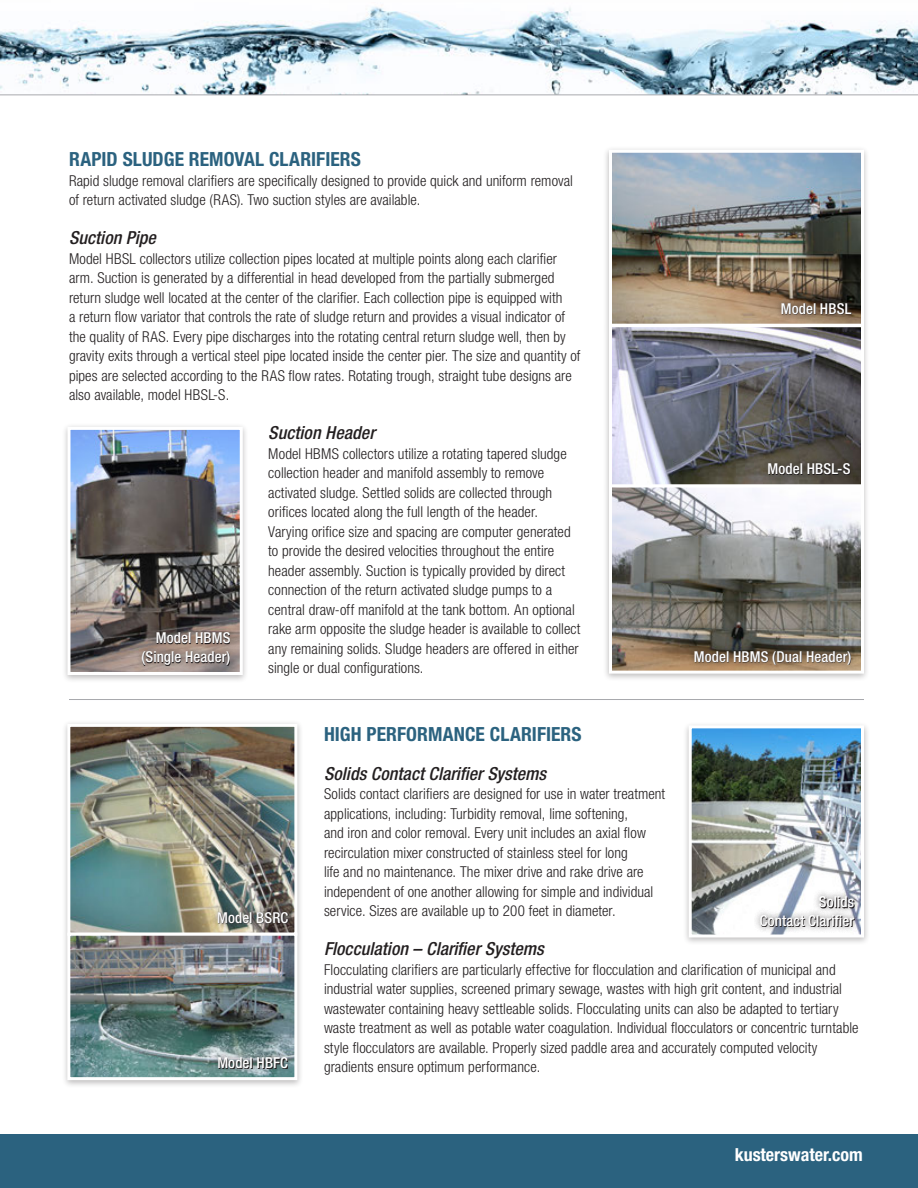
<style>
.page{position:relative;width:918px;height:1188px;background:#fff}
.page>*{position:absolute;margin:0;border:0;box-sizing:border-box;transform-origin:0 0}
.t1{font:700 condensed 19.5px "Helvetica Neue LT";letter-spacing:.005em;color:#2b627f}
.t2{font:italic 500 condensed 18px "Helvetica Neue LT";letter-spacing:.005em;color:#231f20}
.t3{font:700 condensed 18px "Helvetica Neue LT";color:#fff}
.t4{font:300 condensed 15px/19.5px "Helvetica Neue LT";letter-spacing:.005em;color:#231f20}
.t5{font:500 condensed 15px "Helvetica Neue LT";letter-spacing:.005em;color:#fff}
</style>
<div class="page">
<img style="left:0;top:7px;width:918px;height:87px">
<hr style="left:0;top:94px;width:918px;height:1px;background:#a8a9ad">
<div style="left:0;top:1134px;width:918px;height:54px;background:#2b627f"></div>
<hr style="left:69px;top:699px;width:795px;height:1px;background:#a8a9ad">
<div style="left:61px;top:720px;width:243px;height:368px;background:#231f20;opacity:.3"></div>
<img style="left:71px;top:728px;width:222px;height:348px">
<div style="left:67px;top:724px;width:230px;height:212px;border:3px solid #fff"></div>
<div style="left:67px;top:933px;width:230px;height:147px;border:3px solid #fff"></div>
<div style="left:603px;top:146px;width:267px;height:536px;background:#231f20;opacity:.3"></div>
<img style="left:613px;top:154px;width:247px;height:516px">
<div style="left:609px;top:150px;width:255px;height:177px;border:3px solid #fff"></div>
<div style="left:609px;top:324px;width:255px;height:164px;border:3px solid #fff"></div>
<div style="left:609px;top:485px;width:255px;height:189px;border:3px solid #fff"></div>
<div style="left:688px;top:643px;width:170px;height:28px;background:#231f20;opacity:.8"></div>
<div style="left:761px;top:456px;width:96px;height:26px;background:#231f20;opacity:.8"></div>
<div style="left:775px;top:295px;width:83px;height:26px;background:#231f20;opacity:.8"></div>
<div style="left:211px;top:904px;width:84px;height:26px;background:#231f20;opacity:.8"></div>
<div style="left:211px;top:1050px;width:84px;height:26px;background:#231f20;opacity:.8"></div>
<div style="left:61px;top:423px;width:188px;height:260px;background:#231f20;opacity:.3"></div>
<img style="left:72px;top:431px;width:167px;height:240px">
<div style="left:68px;top:427px;width:175px;height:248px;border:3px solid #fff"></div>
<div style="left:135px;top:625px;width:102px;height:46px;background:#231f20;opacity:.8"></div>
<div style="left:683px;top:721px;width:187px;height:225px;background:#231f20;opacity:.3"></div>
<img style="left:693px;top:729px;width:167px;height:205px">
<div style="left:689px;top:725px;width:175px;height:213px;border:3px solid #fff"></div>
<div style="left:754px;top:889px;width:108px;height:44px;background:#231f20;opacity:.8"></div>
<p class="t1" style="left:69px;top:148px;width:293px">RAPID SLUDGE REMOVAL CLARIFIERS</p>
<p class="t4" style="left:69px;top:171px;width:505px">Rapid sludge removal clarifiers are specifically designed to provide quick and uniform removal of return activated sludge (RAS). Two suction styles are available.</p>
<p class="t2" style="left:69px;top:227px;width:88px">Suction Pipe</p>
<p class="t4" style="left:69px;top:249px;width:513px">Model HBSL collectors utilize collection pipes located at multiple points along each clarifier arm. Suction is generated by a differential in head developed from the partially submerged return sludge well located at the center of the clarifier. Each collection pipe is equipped with<br>a return flow variator that controls the rate of sludge return and provides a visual indicator of the quality of RAS. Every pipe discharges into the rotating central return sludge well, then by gravity exits through a vertical steel pipe located inside the center pier. The size and quantity of pipes are selected according to the RAS flow rates. Rotating trough, straight tube designs are also available, model HBSL-S.</p>
<p class="t2" style="left:268px;top:422px;width:108px">Suction Header</p>
<p class="t4" style="left:268px;top:444px;width:314px">Model HBMS collectors utilize a rotating tapered sludge collection header and manifold assembly to remove activated sludge. Settled solids are collected through orifices located along the full length of the header.<br>Varying orifice size and spacing are computer generated to provide the desired velocities throughout the entire header assembly. Suction is typically provided by direct connection of the return activated sludge pumps to a central draw-off manifold at the tank bottom. An optional rake arm opposite the sludge header is available to collect any remaining solids. Sludge headers are offered in either single or dual configurations.</p>
<p class="t5" style="left:156px;top:629px;width:76px">Model HBMS</p>
<p class="t5" style="left:142px;top:647px;width:90px">(Single Header)</p>
<p class="t5" style="left:781px;top:299px;width:72px">Model HBSL</p>
<p class="t5" style="left:768px;top:460px;width:84px">Model HBSL-S</p>
<p class="t5" style="left:694px;top:647px;width:159px">Model HBMS (Dual Header)</p>
<p class="t5" style="left:217px;top:908px;width:73px">Model BSRC</p>
<p class="t5" style="left:217px;top:1054px;width:72px">Model HBFC</p>
<p class="t1" style="left:324px;top:722px;width:259px">HIGH PERFORMANCE CLARIFIERS</p>
<p class="t2" style="left:324px;top:762px;width:224px">Solids Contact Clarifier Systems</p>
<p class="t4" style="left:324px;top:784px;width:343px">Solids contact clarifiers are designed for use in water treatment applications, including: Turbidity removal, lime softening,<br>and iron and color removal. Every unit includes an axial flow recirculation mixer constructed of stainless steel for long<br>life and no maintenance. The mixer drive and rake drive are independent of one another allowing for simple and individual service. Sizes are available up to 200 feet in diameter.</p>
<p class="t2" style="left:324px;top:938px;width:221px">Flocculation – Clarifier Systems</p>
<p class="t4" style="left:324px;top:959px;width:536px">Flocculating clarifiers are particularly effective for flocculation and clarification of municipal and industrial water supplies, screened primary sewage, wastes with high grit content, and industrial wastewater containing heavy settleable solids. Flocculating units can also be adapted to tertiary waste treatment as well as potable water coagulation. Individual flocculators or concentric turntable style flocculators are available. Properly sized paddle area and accurately computed velocity gradients ensure optimum performance.</p>
<p class="t5" style="left:819px;top:893px;width:37px">Solids</p>
<p class="t5" style="left:760px;top:911px;width:96px">Contact Clarifier</p>
<p class="t3" style="left:735px;top:1144px;width:130px">kusterswater.com</p>
</div>
